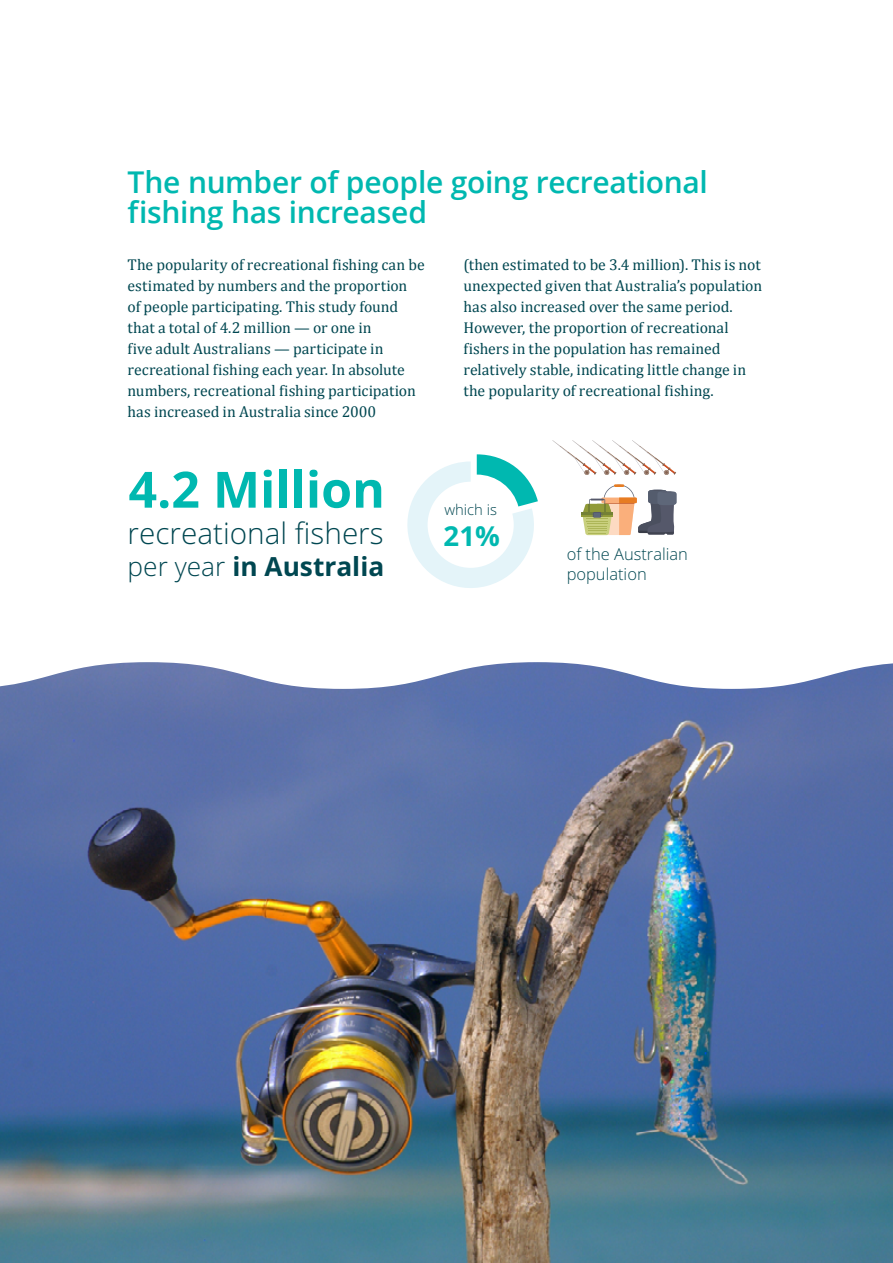
<style>
.page{position:relative;width:893px;height:1263px;background:#fff}
.page>*{position:absolute;margin:0;border:0;box-sizing:border-box;transform-origin:0 0}
.t1{font:700 49.95px "Open Sans";color:#00b8b0}
.t2{font:600 30px/30px "Open Sans";letter-spacing:-.01em;color:#00b8b0}
.t3{font:300 29.7px "Open Sans";color:#004751}
.t4{font:700 27.45px "Open Sans";color:#00b8b0}
.t5{font:700 26.25px "Open Sans";color:#004751}
.t6{font:300 16.5px/19.8px "Open Sans";color:#004751}
.Body{font:15.75px/21px "Cambria";color:#004751}
.t7{font:300 14.85px "Open Sans";color:#004751}
.s1{font-weight:300}
</style>
<div class="page">
<svg style="left:407px;top:454px;width:131px;height:134px"></svg>
<hr style="left:581px;top:515px;width:32px;height:2px;background:#909a38">
<hr style="left:581px;top:513px;width:32px;height:2px;background:#748135">
<svg style="left:583px;top:484px;width:93px;height:51px"></svg>
<svg style="left:552px;top:440px;width:124px;height:35px"></svg>
<img style="left:0;top:689px;width:893px;height:574px">
<svg style="left:0;top:662px;width:893px;height:27px"></svg>
<h2 class="t2" style="left:128px;top:167px;width:582px">The number of people going recreational fishing has increased</h2>
<p class="Body" style="left:128px;top:254px;width:299px">The popularity of recreational fishing can be estimated by numbers and the proportion<br>of people participating. This study found that a total of 4.2 million — or one in<br>five adult Australians — participate in recreational fishing each year. In absolute numbers, recreational fishing participation has increased in Australia since 2000</p>
<p class="Body" style="left:463px;top:254px;width:300px">(then estimated to be 3.4 million). This is not unexpected given that Australia’s population has also increased over the same period.<br>However, the proportion of recreational fishers in the population has remained relatively stable, indicating little change in the popularity of recreational fishing.</p>
<p class="t1" style="left:129px;top:454px;width:258px">4.2 Million</p>
<p class="t3" style="left:128px;top:513px;width:258px">recreational fishers</p>
<p class="t5" style="left:128px;top:548px;width:258px"><span class="s1">per year</span> in Australia</p>
<p class="t7" style="left:444px;top:500px;width:54px">which is</p>
<p class="t4" style="left:444px;top:516px;width:58px">21%</p>
<p class="t6" style="left:567px;top:544px;width:123px">of the Australian population</p>
</div>
